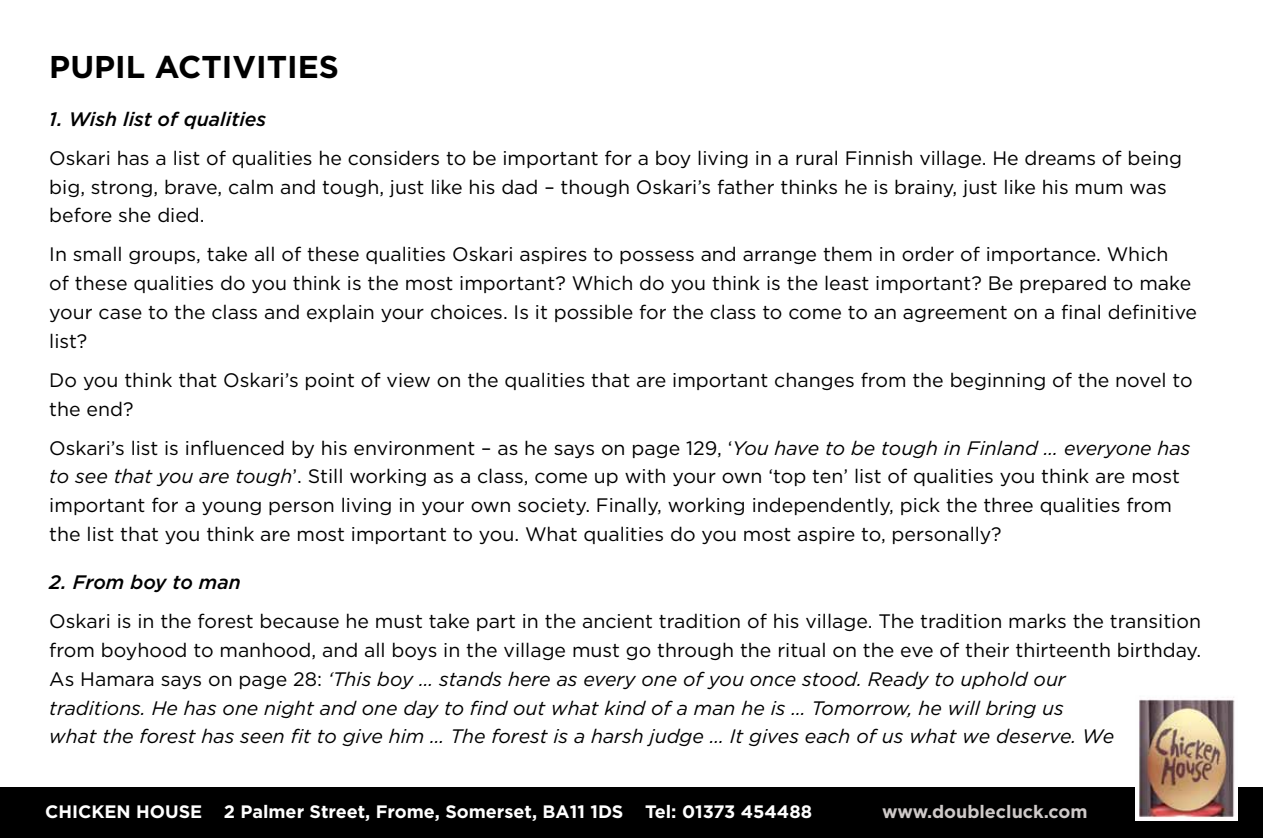
<style>
.page{position:relative;width:1263px;height:838px;background:#fff}
.page>*{position:absolute;margin:0;border:0;box-sizing:border-box;transform-origin:0 0}
.t1{font:700 31.5px "Gotham";color:#000}
.t2{font:19.5px/28.8px "Gotham";color:#000}
.t3{font:italic 19.5px/28.8px "Gotham";color:#000}
.t4{font:italic 500 19.5px "Gotham";color:#000}
.t5{font:700 18px "Gotham";color:#fff}
.t6{font:700 18px "Gotham";color:#cec9c8}
.s1{font-style:italic}
.s2{font-style:normal}
</style>
<div class="page">
<div style="left:0;top:787px;width:1263px;height:51px;background:#000"></div>
<img style="left:1135px;top:697px;width:103px;height:123px">
<h1 class="t1" style="left:49px;top:46px;width:129px">pupil act</h1>
<h1 class="t1" style="left:222px;top:46px;width:119px">ivities</h1>
<p class="t4" style="left:49px;top:106px;width:218px">1. Wish list of qualities</p>
<p class="t2" style="left:49px;top:143px;width:1134px">Oskari has a list of qualities he considers to be important for a boy living in a rural Finnish village. He dreams of being big, strong, brave, calm and tough, just like his dad – though Oskari’s father thinks he is brainy, just like his mum was before she died.</p>
<p class="t2" style="left:49px;top:240px;width:1149px">In small groups, take all of these qualities Oskari aspires to possess and arrange them in order of importance. Which<br>of these qualities do you think is the most important? Which do you think is the least important? Be prepared to make your case to the class and explain your choices. Is it possible for the class to come to an agreement on a final definitive list?</p>
<p class="t2" style="left:49px;top:365px;width:1145px">Do you think that Oskari’s point of view on the qualities that are important changes from the beginning of the novel to the end?</p>
<p class="t2" style="left:49px;top:433px;width:1143px">Oskari’s list is influenced by his environment – as he says on page 129, ‘<span class="s1">You have to be tough in Finland … everyone has to see that you are tough</span>’. Still working as a class, come up with your own ‘top ten’ list of qualities you think are most important for a young person living in your own society. Finally, working independently, pick the three qualities from the list that you think are most important to you. What qualities do you most aspire to, personally?</p>
<p class="t4" style="left:49px;top:569px;width:193px">2. From boy to man</p>
<p class="t3" style="left:49px;top:606px;width:1153px"><span class="s2">Oskari is in the forest because he must take part in the ancient tradition of his village. The tradition marks the transition from boyhood to manhood, and all boys in the village must go through the ritual on the eve of their thirteenth birthday.<br>As Hamara says on page 28:</span> ‘This boy … stands here as every one of you once stood. Ready to uphold our<br>traditions. He has one night and one day to find out what kind of a man he is … Tomorrow, he will bring us<br>what the forest has seen fit to give him … The forest is a harsh judge … It gives each of us what we deserve. We</p>
<p class="t5" style="left:45px;top:799px;width:578px">Chicken H ouse 2 Palmer Street, Frome, Somerset, BA11 1DS</p>
<p class="t5" style="left:645px;top:799px;width:169px">Tel: 01373 454488</p>
<p class="t6" style="left:882px;top:799px;width:207px">www.doublecluck.com</p>
</div>
